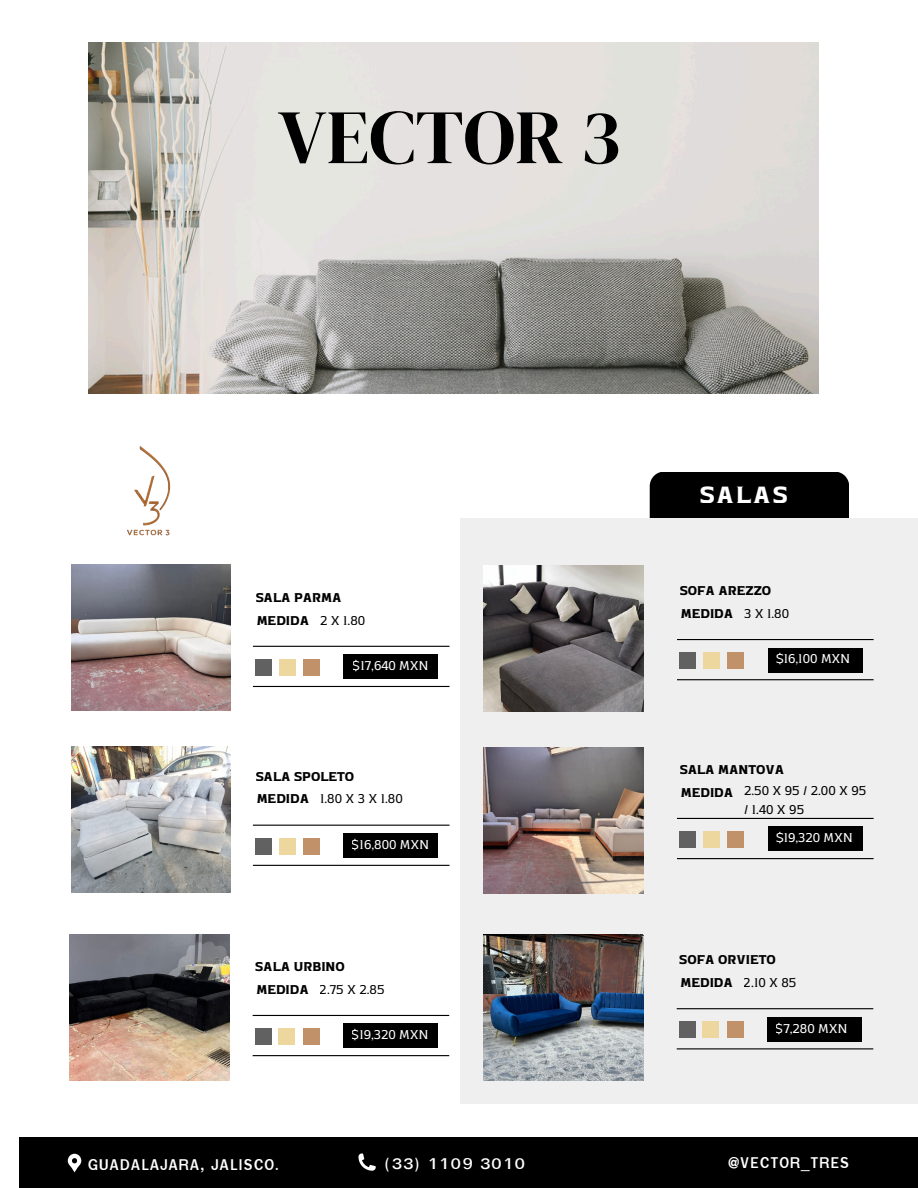
<style>
.page{position:relative;width:918px;height:1188px;background:#fff}
.page>*{position:absolute;margin:0;border:0;box-sizing:border-box;transform-origin:0 0}
.t1{font:76.8px "DM Serif Display";color:#000}
.t2{font:25.95px "Asangha Bo";letter-spacing:.085em;color:#fff}
.t3{font:700 15.3px "Garuda";letter-spacing:.055em;color:#fff}
.t4{font:14.1px/22.6px "Asangha Bo";color:#000}
.t5{font:14.1px/19px "Asangha Re";color:#000;text-align:center}
.t6{font:14.1px "Asangha Re";color:#fff}
.s1{font-family:"Asangha Re"}
.s2{font-family:"Asangha Bo"}
</style>
<div class="page">
<div style="left:19px;top:1137px;width:899px;height:51px;background:#000"></div>
<div style="left:650px;top:472px;width:199px;height:65px;background:#000"></div>
<div style="left:460px;top:518px;width:458px;height:586px;background:#efefef"></div>
<img style="left:71px;top:564px;width:160px;height:146px">
<img style="left:483px;top:566px;width:160px;height:146px">
<img style="left:71px;top:747px;width:160px;height:146px">
<img style="left:483px;top:748px;width:160px;height:146px">
<img style="left:70px;top:935px;width:159px;height:146px">
<img style="left:483px;top:935px;width:160px;height:146px">
<svg style="left:358px;top:1153px;width:17px;height:17px"></svg>
<svg style="left:68px;top:1154px;width:13px;height:18px"></svg>
<img style="left:127px;top:446px;width:44px;height:90px">
<img style="left:88px;top:42px;width:730px;height:351px">
<div style="left:256px;top:659px;width:16px;height:17px;background:#616161"></div>
<div style="left:279px;top:659px;width:17px;height:17px;background:#edd79e"></div>
<div style="left:303px;top:659px;width:17px;height:17px;background:#c1916a"></div>
<div style="left:343px;top:655px;width:95px;height:24px;background:#000"></div>
<hr style="left:253px;top:646px;width:197px;height:1px;background:#000">
<hr style="left:253px;top:686px;width:197px;height:1px;background:#000">
<div style="left:256px;top:838px;width:16px;height:17px;background:#616161"></div>
<div style="left:279px;top:838px;width:17px;height:17px;background:#edd79e"></div>
<div style="left:303px;top:838px;width:17px;height:17px;background:#c1916a"></div>
<div style="left:343px;top:834px;width:95px;height:24px;background:#000"></div>
<hr style="left:253px;top:825px;width:197px;height:1px;background:#000">
<hr style="left:253px;top:865px;width:197px;height:1px;background:#000">
<div style="left:255px;top:1028px;width:17px;height:17px;background:#616161"></div>
<div style="left:279px;top:1028px;width:16px;height:17px;background:#edd79e"></div>
<div style="left:303px;top:1028px;width:16px;height:17px;background:#c1916a"></div>
<div style="left:343px;top:1024px;width:95px;height:24px;background:#000"></div>
<hr style="left:253px;top:1015px;width:196px;height:1px;background:#000">
<hr style="left:253px;top:1055px;width:196px;height:1px;background:#000">
<div style="left:680px;top:652px;width:16px;height:17px;background:#616161"></div>
<div style="left:703px;top:652px;width:17px;height:17px;background:#edd79e"></div>
<div style="left:727px;top:652px;width:17px;height:17px;background:#c1916a"></div>
<div style="left:768px;top:648px;width:95px;height:24px;background:#000"></div>
<hr style="left:677px;top:639px;width:197px;height:1px;background:#000">
<hr style="left:677px;top:679px;width:197px;height:1px;background:#000">
<div style="left:680px;top:831px;width:16px;height:17px;background:#616161"></div>
<div style="left:703px;top:831px;width:17px;height:17px;background:#edd79e"></div>
<div style="left:727px;top:831px;width:17px;height:17px;background:#c1916a"></div>
<div style="left:768px;top:827px;width:95px;height:24px;background:#000"></div>
<hr style="left:677px;top:818px;width:197px;height:1px;background:#000">
<hr style="left:677px;top:858px;width:197px;height:1px;background:#000">
<div style="left:679px;top:1021px;width:17px;height:17px;background:#616161"></div>
<div style="left:703px;top:1021px;width:16px;height:17px;background:#edd79e"></div>
<div style="left:727px;top:1021px;width:17px;height:17px;background:#c1916a"></div>
<div style="left:767px;top:1017px;width:95px;height:24px;background:#000"></div>
<hr style="left:677px;top:1008px;width:196px;height:1px;background:#000">
<hr style="left:677px;top:1048px;width:196px;height:1px;background:#000">
<h1 class="t1" style="left:278px;top:84px;width:344px">VECTOR 3</h1>
<p class="t4" style="left:256px;top:586px;width:111px">SALA PARMA<br>MEDIDA <span class="s1">2 X 1.80</span></p>
<p class="t6" style="left:353px;top:657px;width:77px">$17,640 MXN</p>
<p class="t4" style="left:256px;top:765px;width:100px">SALA SPOLETO</p>
<p class="t5" style="left:257px;top:789px;width:148px"><span class="s2">MEDIDA</span> 1.80 X 3 X 1.80</p>
<p class="t6" style="left:352px;top:836px;width:79px">$16,800 MXN</p>
<p class="t4" style="left:255px;top:955px;width:91px">SALA URBINO</p>
<p class="t5" style="left:256px;top:979px;width:130px"><span class="s2">MEDIDA</span> 2.75 X 2.85</p>
<p class="t6" style="left:352px;top:1026px;width:78px">$19,320 MXN</p>
<h2 class="t2" style="left:699px;top:479px;width:90px">SALAS</h2>
<p class="t4" style="left:680px;top:579px;width:111px">SOFA AREZZO<br>MEDIDA <span class="s1">3 X 1.80</span></p>
<p class="t6" style="left:776px;top:650px;width:75px">$16,100 MXN</p>
<p class="t4" style="left:680px;top:758px;width:106px">SALA MANTOVA</p>
<p class="t5" style="left:681px;top:781px;width:187px"><span class="s2">MEDIDA</span> 2.50 X 95 / 2.00 X 95 / 1.40 X 95</p>
<p class="t6" style="left:776px;top:829px;width:78px">$19,320 MXN</p>
<p class="t4" style="left:679px;top:948px;width:98px">SOFA ORVIETO</p>
<p class="t5" style="left:680px;top:973px;width:117px"><span class="s2">MEDIDA</span> 2.10 X 85</p>
<p class="t6" style="left:776px;top:1020px;width:73px">$7,280 MXN</p>
<p class="t3" style="left:88px;top:1156px;width:192px">GUADALAJARA, JALISCO.</p>
<p class="t3" style="left:384px;top:1155px;width:142px">(33) 1109 3010</p>
<p class="t3" style="left:727px;top:1154px;width:123px">@VECTOR_TRES</p>
</div>
